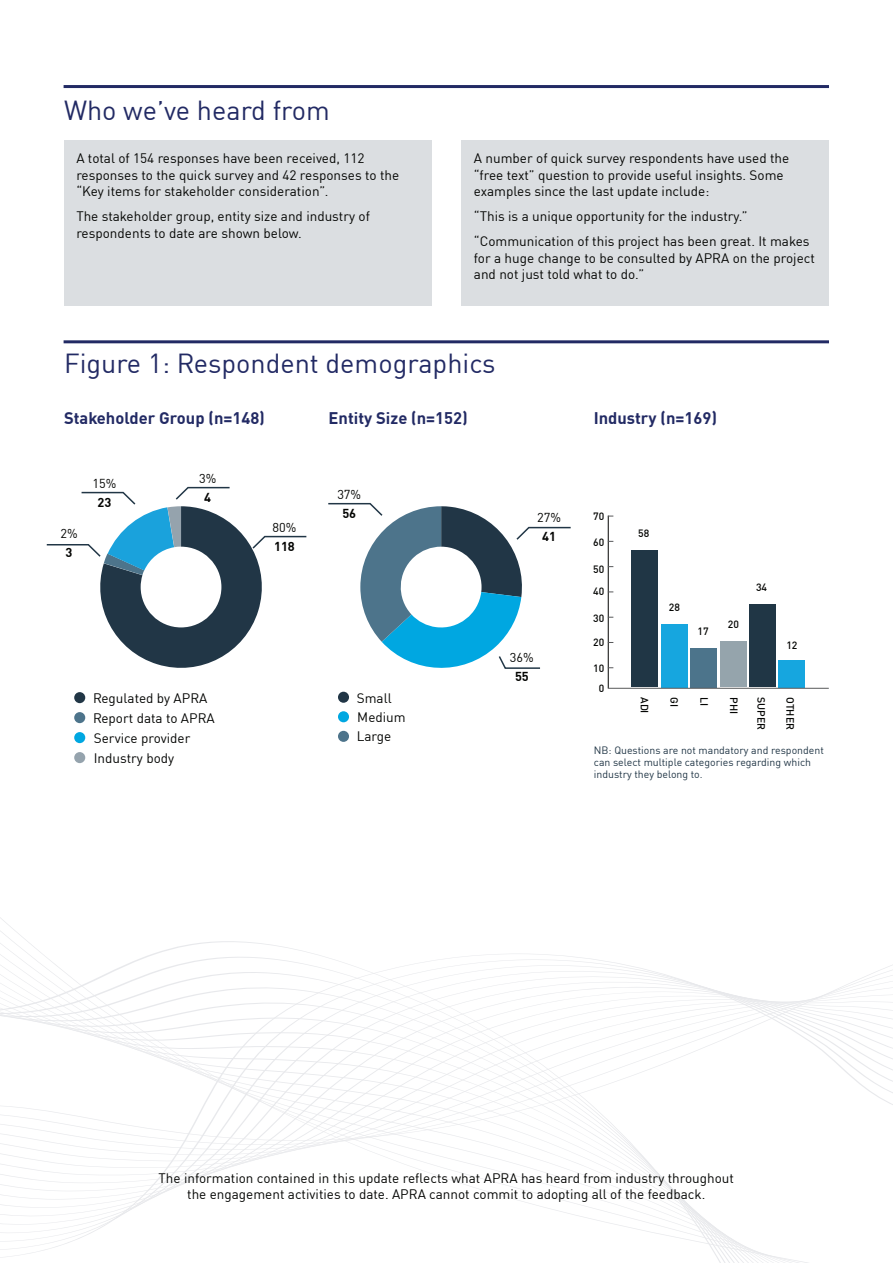
<style>
.page{position:relative;width:893px;height:1263px;background:#fff}
.page>*{position:absolute;margin:0;border:0;box-sizing:border-box;transform-origin:0 0}
.t1{font:27px "DINOT";color:#222a64}
.t2{font:700 16.5px "DINOT";color:#222a64}
.t3{font:13.5px/16.5px "DINOT";color:#040503}
.t4{font:12.75px "DINOT";color:#040503}
.t5{font:700 12.75px "DINOT";color:#040503}
.t6{font:10.5px/12px "DINOT";color:#213646}
.t7{font:500 10.5px/22.4px "DINOT";color:#040503}
.t8{font:500 10.35px "DINOT";color:#040503}
</style>
<div class="page">
<div style="left:64px;top:140px;width:367px;height:166px;background:#dbdee1"></div>
<div style="left:461px;top:140px;width:368px;height:166px;background:#dbdee1"></div>
<svg style="left:0;top:917px;width:893px;height:346px"></svg>
<hr style="left:64px;top:340px;width:765px;height:3px;background:#222a64">
<hr style="left:64px;top:85px;width:765px;height:3px;background:#222a64">
<svg style="left:46px;top:486px;width:261px;height:182px"></svg>
<svg style="left:328px;top:502px;width:243px;height:167px"></svg>
<div style="left:338px;top:692px;width:11px;height:11px;background:#213646;border-radius:50%"></div>
<div style="left:338px;top:711px;width:11px;height:11px;background:#00a7e1;border-radius:50%"></div>
<div style="left:338px;top:731px;width:11px;height:11px;background:#4d748b;border-radius:50%"></div>
<div style="left:74px;top:692px;width:11px;height:11px;background:#213646;border-radius:50%"></div>
<div style="left:74px;top:712px;width:11px;height:11px;background:#4d748b;border-radius:50%"></div>
<div style="left:74px;top:732px;width:11px;height:11px;background:#00a7e1;border-radius:50%"></div>
<div style="left:74px;top:752px;width:11px;height:11px;background:#95a3ad;border-radius:50%"></div>
<hr style="left:608px;top:516px;width:1px;height:172px;background:#040503">
<div style="left:779px;top:660px;width:26px;height:27px;background:#16a6df"></div>
<div style="left:749px;top:605px;width:27px;height:82px;background:#203645"></div>
<div style="left:720px;top:642px;width:26px;height:45px;background:#95a4ac"></div>
<div style="left:690px;top:648px;width:27px;height:39px;background:#4c748b"></div>
<div style="left:661px;top:624px;width:26px;height:63px;background:#16a6df"></div>
<div style="left:631px;top:551px;width:27px;height:136px;background:#203645"></div>
<hr style="left:608px;top:688px;width:221px;height:1px;background:#57585a">
<h2 class="t1" style="left:64px;top:90px;width:267px">Who we’ve heard from</h2>
<p class="t3" style="left:76px;top:149px;width:324px">A total of 154 responses have been received, 112 responses to the quick survey and 42 responses to the “Key items for stakeholder consideration”.</p>
<p class="t3" style="left:76px;top:207px;width:295px">The stakeholder group, entity size and industry of respondents to date are shown below.</p>
<p class="t3" style="left:474px;top:149px;width:317px">A number of quick survey respondents have used the “free text” question to provide useful insights. Some examples since the last update include:</p>
<p class="t3" style="left:474px;top:207px;width:275px">“This is a unique opportunity for the industry.”</p>
<p class="t3" style="left:474px;top:232px;width:342px">“Communication of this project has been great. It makes for a huge change to be consulted by APRA on the project and not just told what to do.”</p>
<h2 class="t1" style="left:64px;top:343px;width:433px">Figure 1: Respondent demographics</h2>
<h4 class="t2" style="left:64px;top:405px;width:202px">Stakeholder Group (n=148)</h4>
<h4 class="t2" style="left:329px;top:405px;width:141px">Entity Size (n=152)</h4>
<h4 class="t2" style="left:594px;top:405px;width:125px">Industry (n=169)</h4>
<p class="t4" style="left:60px;top:524px;width:19px">2%</p>
<p class="t5" style="left:66px;top:543px;width:8px">3</p>
<p class="t4" style="left:93px;top:474px;width:25px">15%</p>
<p class="t5" style="left:98px;top:493px;width:15px">23</p>
<p class="t4" style="left:199px;top:468px;width:19px">3%</p>
<p class="t5" style="left:204px;top:487px;width:8px">4</p>
<p class="t4" style="left:337px;top:484px;width:25px">37%</p>
<p class="t4" style="left:273px;top:517px;width:25px">80%</p>
<p class="t5" style="left:274px;top:536px;width:22px">118</p>
<p class="t5" style="left:342px;top:503px;width:15px">56</p>
<p class="t3" style="left:93px;top:688px;width:116px">Regulated by APRA</p>
<p class="t3" style="left:93px;top:708px;width:123px">Report data to APRA</p>
<p class="t3" style="left:94px;top:728px;width:98px">Service provider</p>
<p class="t3" style="left:94px;top:748px;width:82px">Industry body</p>
<p class="t3" style="left:357px;top:688px;width:36px">Small</p>
<p class="t3" style="left:357px;top:727px;width:36px">Large</p>
<p class="t3" style="left:357px;top:708px;width:50px">Medium</p>
<p class="t4" style="left:537px;top:508px;width:25px">27%</p>
<p class="t7" style="left:593px;top:504px;width:13px">70</p>
<p class="t5" style="left:542px;top:527px;width:15px">41</p>
<p class="t7" style="left:593px;top:530px;width:13px">60</p>
<p class="t7" style="left:593px;top:557px;width:13px">50<br>40</p>
<p class="t7" style="left:593px;top:606px;width:13px">30</p>
<p class="t7" style="left:593px;top:630px;width:13px">20</p>
<p class="t4" style="left:510px;top:647px;width:25px">36%</p>
<p class="t5" style="left:515px;top:666px;width:15px">55</p>
<p class="t7" style="left:593px;top:656px;width:13px">10</p>
<p class="t8" style="left:599px;top:680px;width:7px">0</p>
<p class="t7" style="left:638px;top:521px;width:13px">58</p>
<p class="t7" style="left:669px;top:595px;width:13px">28</p>
<p class="t7" style="left:697px;top:619px;width:13px">17</p>
<p class="t7" style="left:728px;top:612px;width:13px">20</p>
<p class="t7" style="left:756px;top:575px;width:13px">34</p>
<p class="t7" style="left:786px;top:633px;width:13px">12</p>
<p class="t7" style="left:657px;top:697px;width:18px;rotate:90deg">ADI</p>
<p class="t7" style="left:686px;top:697px;width:11px;rotate:90deg">GI</p>
<p class="t7" style="left:716px;top:697px;width:11px;rotate:90deg">LI</p>
<p class="t7" style="left:746px;top:697px;width:18px;rotate:90deg">PHI</p>
<p class="t7" style="left:773px;top:697px;width:34px;rotate:90deg">SUPER</p>
<p class="t7" style="left:802px;top:697px;width:34px;rotate:90deg">OTHER</p>
<p class="t6" style="left:594px;top:744px;width:231px">NB: Questions are not mandatory and respondent can select multiple categories regarding which industry they belong to.</p>
<p class="t3" style="left:159px;top:1168px;width:577px">The information contained in this update reflects what APRA has heard from industry throughout</p>
<p class="t3" style="left:187px;top:1185px;width:520px">the engagement activities to date. APRA cannot commit to adopting all of the feedback.</p>
</div>
